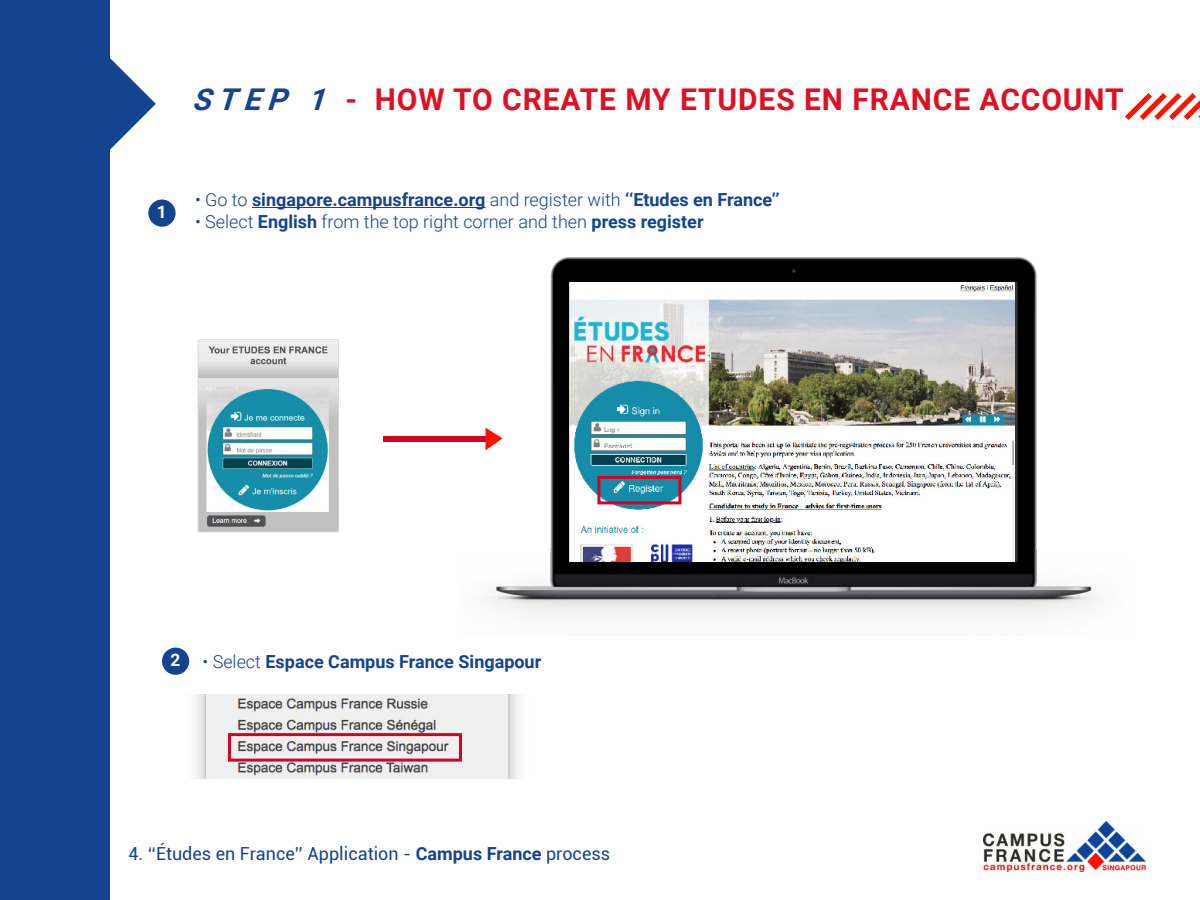
<style>
.page{position:relative;width:1200px;height:900px;background:#fff}
.page>*{position:absolute;margin:0;border:0;box-sizing:border-box;transform-origin:0 0}
.t1{font:700 30px "Roboto";letter-spacing:.03em;color:#e10f21}
.t2{font:700 18px "Roboto";color:#144390}
.t3{font:300 18px "Roboto";color:#144390}
.t4{font:18px "Roboto";color:#144390}
.t5{font:700 17.25px "Roboto";color:#fff}
.s1{font-style:italic;color:#144390}
.s2{font-weight:300}
.s3{font-weight:700}
</style>
<div class="page">
<img style="left:485px;top:257px;width:612px;height:358px">
<hr style="left:252px;top:207px;width:233px;height:1px;background:#144390">
<img style="left:983px;top:822px;width:163px;height:50px">
<div style="left:0;top:0;width:110px;height:900px;background:#144390"></div>
<svg style="left:110px;top:58px;width:46px;height:92px"></svg>
<svg style="left:1125px;top:93px;width:75px;height:27px"></svg>
<div style="left:148px;top:200px;width:28px;height:27px;background:#144390;border-radius:50%"></div>
<div style="left:162px;top:648px;width:27px;height:27px;background:#144390;border-radius:50%"></div>
<img style="left:197px;top:339px;width:142px;height:194px">
<div style="left:383px;top:436px;width:105px;height:6px;background:#d90026"></div>
<svg style="left:486px;top:428px;width:17px;height:22px"></svg>
<img style="left:569px;top:282px;width:446px;height:279px">
<div style="left:597px;top:476px;width:84px;height:28px;border:3px solid #d90026"></div>
<img style="left:196px;top:694px;width:323px;height:84px">
<div style="left:228px;top:733px;width:234px;height:29px;border:3px solid #d90026"></div>
<h1 class="t1" style="left:192px;top:78px;width:933px"><span class="s1">STEP 1</span> - HOW TO CREATE MY ETUDES EN FRANCE ACCOUNT</h1>
<p class="t5" style="left:157px;top:200px;width:11px">1</p>
<p class="t2" style="left:195px;top:187px;width:586px"><span class="s2">• Go to</span> singapore.campusfrance.org <span class="s2">and register with</span> ‘‘Etudes en France’’</p>
<p class="t3" style="left:195px;top:209px;width:510px">• Select <span class="s3">English</span> from the top right corner and then <span class="s3">press register</span></p>
<p class="t5" style="left:170px;top:648px;width:11px">2</p>
<p class="t2" style="left:202px;top:649px;width:340px"><span class="s2">• Select</span> Espace Campus France Singapour</p>
<p class="t4" style="left:128px;top:841px;width:483px">4. ‘‘Études en France’’ Application - <span class="s3">Campus France</span> process</p>
</div>
